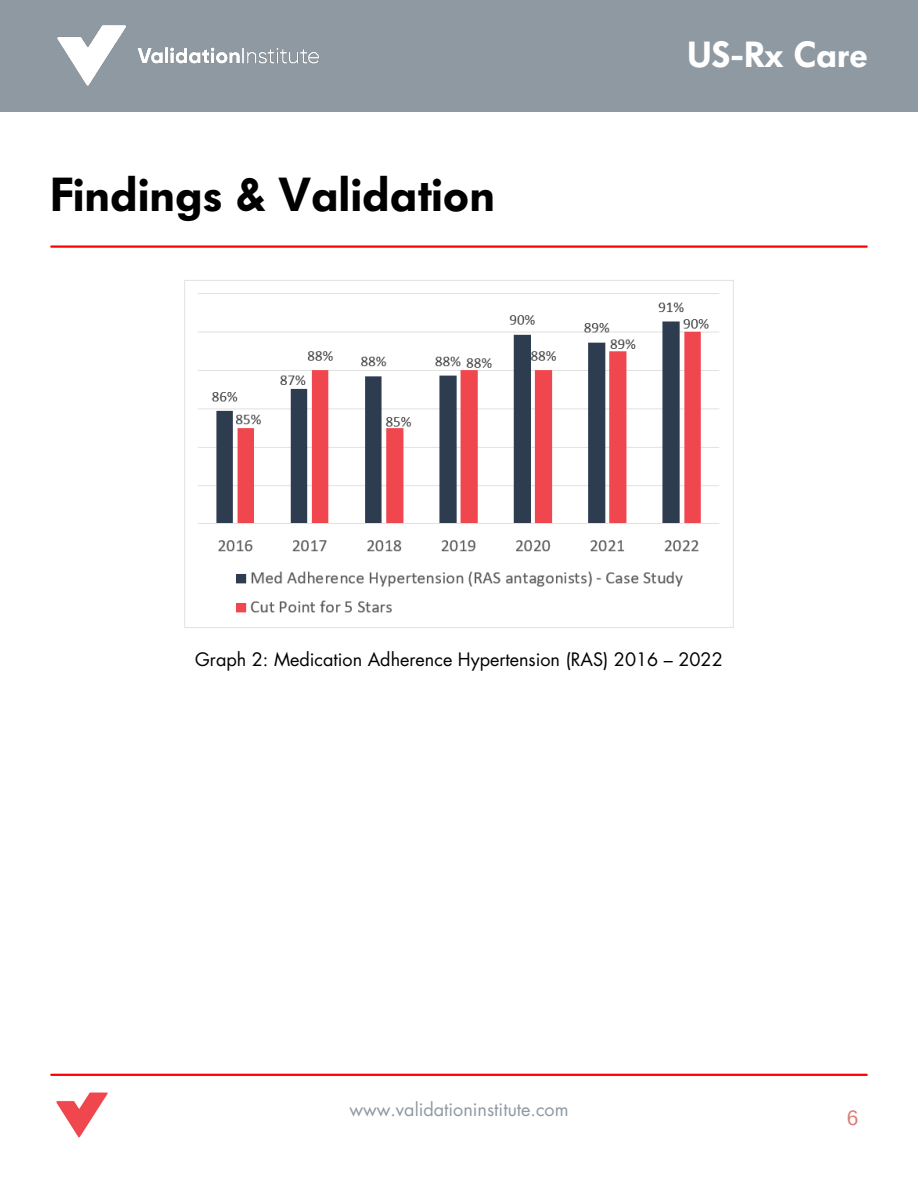
<style>
.page{position:relative;width:918px;height:1188px;background:#fff}
.page>*{position:absolute;margin:0;border:0;box-sizing:border-box;transform-origin:0 0}
.t1{font:600 47.25px "Futura BQ";color:#000}
.t2{font:600 36px "Futura BQ";color:#fff}
.t3{font:21px "Arimo";color:#d97f76}
.t4{font:18px "Futura LT";color:#000}
.t5{font:18px "Futura LT";color:#8e99a2}
</style>
<div class="page">
<div style="left:0;top:0;width:918px;height:112px;background:#8e99a2"></div>
<img style="left:57px;top:25px;width:262px;height:61px">
<hr style="left:51px;top:1074px;width:816px;height:2px;background:#f00">
<img style="left:56px;top:1092px;width:52px;height:46px">
<hr style="left:51px;top:245px;width:816px;height:3px;background:#f00">
<img style="left:184px;top:280px;width:550px;height:348px">
<h1 class="t1" style="left:50px;top:167px;width:446px">Findings &amp; Validation</h1>
<h2 class="t2" style="left:687px;top:33px;width:182px">US-Rx Care</h2>
<p class="t4" style="left:195px;top:648px;width:529px">Graph 2: Medication Adherence Hypertension (RAS) 2016 – 2022</p>
<p class="t5" style="left:349px;top:1098px;width:221px">www.validationinstitute.com</p>
<p class="t3" style="left:847px;top:1106px;width:13px">6</p>
</div>
